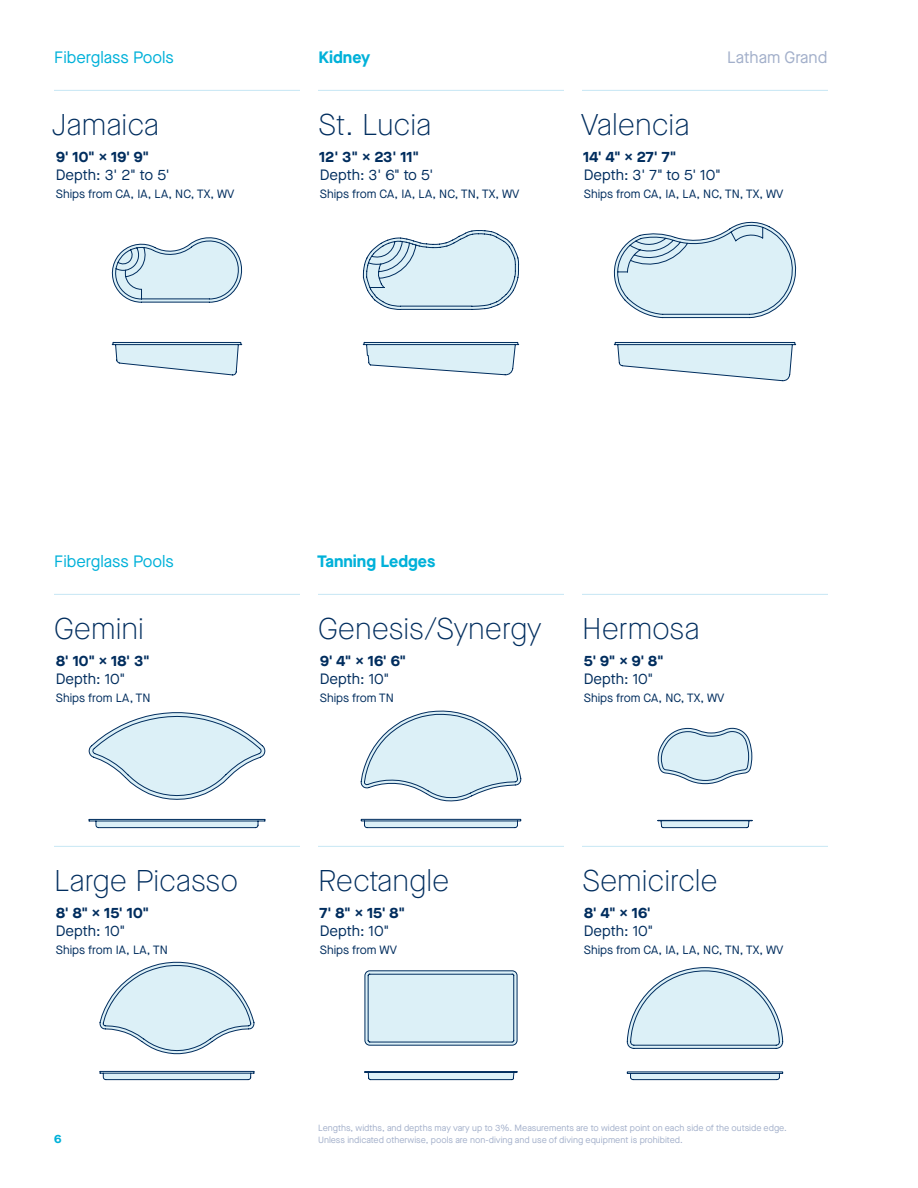
<style>
.page{position:relative;width:918px;height:1188px;background:#fff}
.page>*{position:absolute;margin:0;border:0;box-sizing:border-box;transform-origin:0 0}
.t1{font:100 30px "Maison Neue";color:#002d5e}
.t2{font:16.5px "Maison Neue";color:#00b1d9}
.t3{font:700 16.5px "Maison Neue";color:#00b1d9}
.t4{font:16.5px "Maison Neue";color:#a2afca}
.t5{font:15px "Maison Neue";color:#002d5e}
.t6{font:700 15px "Maison Neue";color:#002d5e}
.t7{font:12px "Maison Neue";color:#002d5e}
.t8{font:700 12px "Maison Neue";color:#00b1d9}
.t9{font:9px/12px "Maison Neue";color:#a2afca}
</style>
<div class="page">
<svg style="left:111px;top:237px;width:132px;height:66px"></svg>
<svg style="left:111px;top:342px;width:132px;height:34px"></svg>
<svg style="left:363px;top:230px;width:156px;height:80px"></svg>
<svg style="left:362px;top:342px;width:158px;height:34px"></svg>
<svg style="left:613px;top:221px;width:184px;height:97px"></svg>
<svg style="left:614px;top:342px;width:182px;height:40px"></svg>
<svg style="left:364px;top:1071px;width:154px;height:9px"></svg>
<svg style="left:364px;top:970px;width:154px;height:76px;background:#cce1eb"></svg>
<svg style="left:627px;top:1071px;width:156px;height:9px"></svg>
<svg style="left:627px;top:967px;width:156px;height:82px"></svg>
<svg style="left:360px;top:710px;width:162px;height:92px"></svg>
<svg style="left:360px;top:819px;width:162px;height:10px;background:#a1b9cb"></svg>
<svg style="left:99px;top:962px;width:156px;height:92px"></svg>
<svg style="left:99px;top:1071px;width:156px;height:10px;background:#9fb7ca"></svg>
<svg style="left:88px;top:712px;width:178px;height:88px"></svg>
<svg style="left:88px;top:819px;width:178px;height:10px;background:#a0b9cb"></svg>
<svg style="left:657px;top:820px;width:96px;height:8px"></svg>
<svg style="left:657px;top:728px;width:96px;height:56px"></svg>
<hr style="left:54px;top:594px;width:246px;height:1px;background:#c7e7f4">
<hr style="left:54px;top:846px;width:246px;height:1px;background:#c7e7f4">
<hr style="left:318px;top:594px;width:246px;height:1px;background:#c7e7f4">
<hr style="left:318px;top:846px;width:246px;height:1px;background:#c7e7f4">
<hr style="left:582px;top:594px;width:246px;height:1px;background:#c7e7f4">
<hr style="left:582px;top:846px;width:246px;height:1px;background:#c7e7f4">
<hr style="left:54px;top:90px;width:246px;height:1px;background:#c7e7f4">
<hr style="left:318px;top:90px;width:246px;height:1px;background:#c7e7f4">
<hr style="left:582px;top:90px;width:246px;height:1px;background:#c7e7f4">
<h2 class="t3" style="left:319px;top:45px;width:53px">Kidney</h2>
<h2 class="t2" style="left:54px;top:46px;width:121px">Fiberglass Pools</h2>
<h2 class="t4" style="left:727px;top:46px;width:102px">Latham Grand</h2>
<h1 class="t1" style="left:52px;top:105px;width:109px">Jamaica</h1>
<p class="t6" style="left:56px;top:146px;width:95px">9' 10" × 19' 9"</p>
<p class="t5" style="left:56px;top:165px;width:115px">Depth: 3' 2" to 5'</p>
<p class="t7" style="left:56px;top:186px;width:180px">Ships from CA, IA, LA, NC, TX, WV</p>
<h1 class="t1" style="left:318px;top:105px;width:115px">St. Lucia</h1>
<p class="t6" style="left:319px;top:146px;width:102px">12' 3" × 23' 11"</p>
<p class="t5" style="left:320px;top:165px;width:115px">Depth: 3' 6" to 5'</p>
<p class="t7" style="left:320px;top:186px;width:201px">Ships from CA, IA, LA, NC, TN, TX, WV</p>
<h1 class="t1" style="left:581px;top:105px;width:110px">Valencia</h1>
<p class="t6" style="left:583px;top:146px;width:95px">14' 4" × 27' 7"</p>
<p class="t5" style="left:584px;top:165px;width:139px">Depth: 3' 7" to 5' 10"</p>
<p class="t7" style="left:584px;top:186px;width:201px">Ships from CA, IA, LA, NC, TN, TX, WV</p>
<h2 class="t2" style="left:54px;top:550px;width:121px">Fiberglass Pools</h2>
<h2 class="t3" style="left:317px;top:549px;width:119px">Tanning Ledges</h2>
<h1 class="t1" style="left:54px;top:609px;width:91px">Gemini</h1>
<p class="t6" style="left:56px;top:650px;width:95px">8' 10" × 18' 3"</p>
<p class="t5" style="left:56px;top:669px;width:71px">Depth: 10"</p>
<p class="t7" style="left:56px;top:690px;width:96px">Ships from LA, TN</p>
<h1 class="t1" style="left:318px;top:609px;width:225px">Genesis/Synergy</h1>
<p class="t6" style="left:320px;top:650px;width:88px">9' 4" × 16' 6"</p>
<p class="t5" style="left:320px;top:669px;width:71px">Depth: 10"</p>
<p class="t7" style="left:320px;top:690px;width:76px">Ships from TN</p>
<h1 class="t1" style="left:582px;top:609px;width:119px">Hermosa</h1>
<p class="t6" style="left:584px;top:650px;width:81px">5' 9" × 9' 8"</p>
<p class="t5" style="left:584px;top:669px;width:71px">Depth: 10"</p>
<p class="t7" style="left:584px;top:690px;width:142px">Ships from CA, NC, TX, WV</p>
<h1 class="t1" style="left:54px;top:861px;width:186px">Large Picasso</h1>
<p class="t6" style="left:56px;top:902px;width:95px">8' 8" × 15' 10"</p>
<p class="t5" style="left:56px;top:921px;width:71px">Depth: 10"</p>
<p class="t7" style="left:56px;top:942px;width:114px">Ships from IA, LA, TN</p>
<h1 class="t1" style="left:318px;top:861px;width:133px">Rectangle</h1>
<p class="t6" style="left:319px;top:902px;width:87px">7' 8" × 15' 8"</p>
<p class="t5" style="left:320px;top:921px;width:71px">Depth: 10"</p>
<p class="t7" style="left:320px;top:942px;width:79px">Ships from WV</p>
<h1 class="t1" style="left:582px;top:861px;width:137px">Semicircle</h1>
<p class="t6" style="left:584px;top:902px;width:68px">8' 4" × 16'</p>
<p class="t5" style="left:584px;top:921px;width:71px">Depth: 10"</p>
<p class="t7" style="left:584px;top:942px;width:201px">Ships from CA, IA, LA, NC, TN, TX, WV</p>
<p class="t8" style="left:54px;top:1130px;width:9px">6</p>
<p class="t9" style="left:318px;top:1122px;width:470px">Lengths, widths, and depths may vary up to 3%. Measurements are to widest point on each side of the outside edge.<br>Unless indicated otherwise, pools are non-diving and use of diving equipment is prohibited.</p>
</div>
